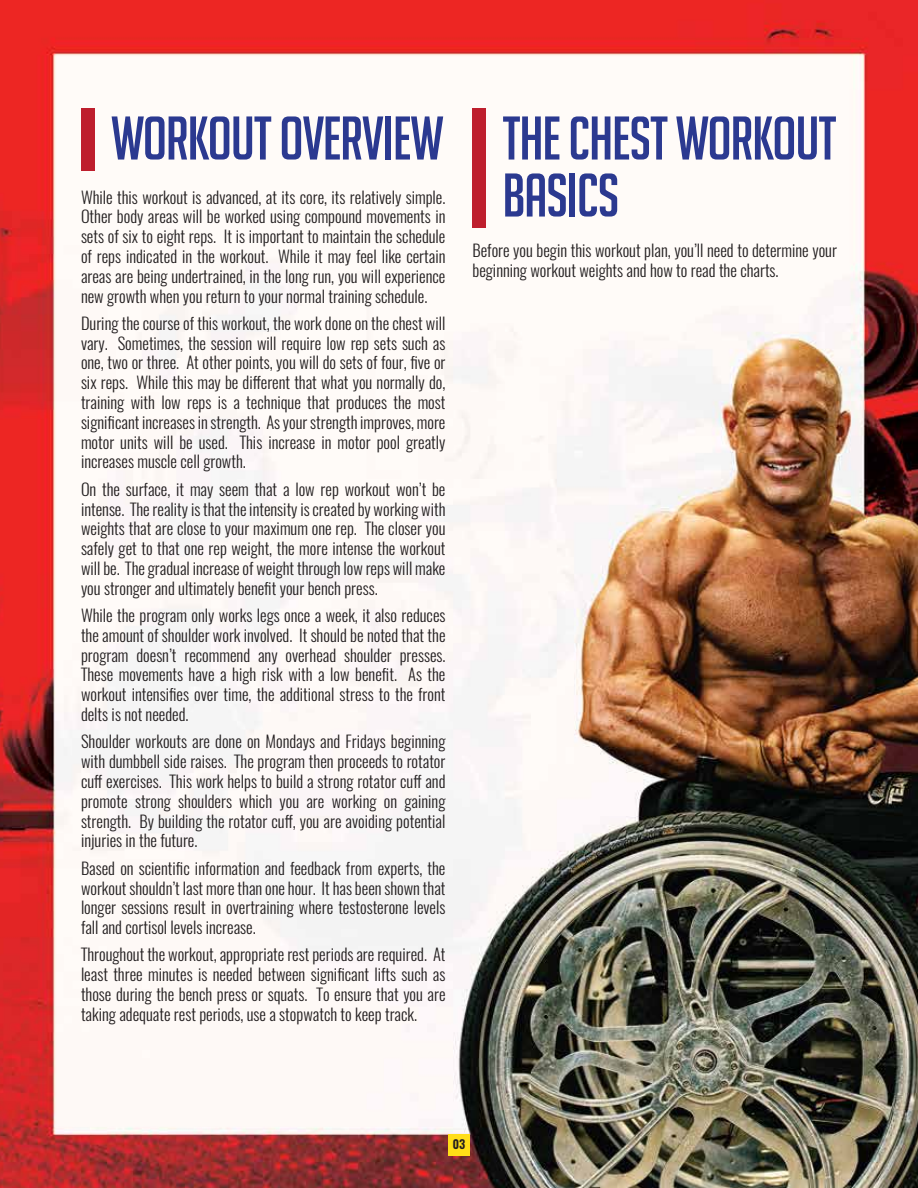
<style>
.page{position:relative;width:918px;height:1188px;background:#fff}
.page>*{position:absolute;margin:0;border:0;box-sizing:border-box;transform-origin:0 0}
.t1{font:60px/57px "Big Noodle Titling";letter-spacing:-.015em;color:#2b3990}
.t2{font:300 16.5px/19.8px "Oswald";color:#231f20;text-align:justify}
.t3{font:600 12px "Oswald";color:#231f20}
</style>
<div class="page">
<img style="left:0;top:0;width:918px;height:1188px">
<div style="left:448px;top:1134px;width:22px;height:22px;background:#ffde17"></div>
<div style="left:81px;top:108px;width:13px;height:63px;background:#be1e2d"></div>
<div style="left:472px;top:108px;width:14px;height:120px;background:#be1e2d"></div>
<h1 class="t1" style="left:111px;top:110px;width:334px">WORKOUT OVERVIEW</h1>
<p class="t2" style="left:81px;top:187px;width:366px">While this workout is advanced, at its core, its relatively simple.<br>Other body areas will be worked using compound movements in sets of six to eight reps. It is important to maintain the schedule of reps indicated in the workout. While it may feel like certain areas are being undertrained, in the long run, you will experience new growth when you return to your normal training schedule.</p>
<p class="t2" style="left:81px;top:313px;width:366px">During the course of this workout, the work done on the chest will vary. Sometimes, the session will require low rep sets such as one, two or three. At other points, you will do sets of four, five or six reps. While this may be different that what you normally do, training with low reps is a technique that produces the most significant increases in strength. As your strength improves, more motor units will be used. This increase in motor pool greatly increases muscle cell growth.</p>
<p class="t2" style="left:81px;top:479px;width:366px">On the surface, it may seem that a low rep workout won’t be intense. The reality is that the intensity is created by working with weights that are close to your maximum one rep. The closer you safely get to that one rep weight, the more intense the workout will be. The gradual increase of weight through low reps will make you stronger and ultimately benefit your bench press.</p>
<p class="t2" style="left:81px;top:606px;width:366px">While the program only works legs once a week, it also reduces the amount of shoulder work involved. It should be noted that the program doesn’t recommend any overhead shoulder presses.<br>These movements have a high risk with a low benefit. As the workout intensifies over time, the additional stress to the front delts is not needed.</p>
<p class="t2" style="left:81px;top:732px;width:366px">Shoulder workouts are done on Mondays and Fridays beginning with dumbbell side raises. The program then proceeds to rotator cuff exercises. This work helps to build a strong rotator cuff and promote strong shoulders which you are working on gaining strength. By building the rotator cuff, you are avoiding potential injuries in the future.</p>
<p class="t2" style="left:81px;top:858px;width:366px">Based on scientific information and feedback from experts, the workout shouldn’t last more than one hour. It has been shown that longer sessions result in overtraining where testosterone levels fall and cortisol levels increase.</p>
<p class="t2" style="left:81px;top:945px;width:366px">Throughout the workout, appropriate rest periods are required. At least three minutes is needed between significant lifts such as those during the bench press or squats. To ensure that you are taking adequate rest periods, use a stopwatch to keep track.</p>
<h1 class="t1" style="left:502px;top:110px;width:336px">THE CHEST WORKOUT<br>BASICS</h1>
<p class="t2" style="left:472px;top:241px;width:366px">Before you begin this workout plan, you’ll need to determine your beginning workout weights and how to read the charts.</p>
<p class="t3" style="left:453px;top:1136px;width:14px">03</p>
</div>
